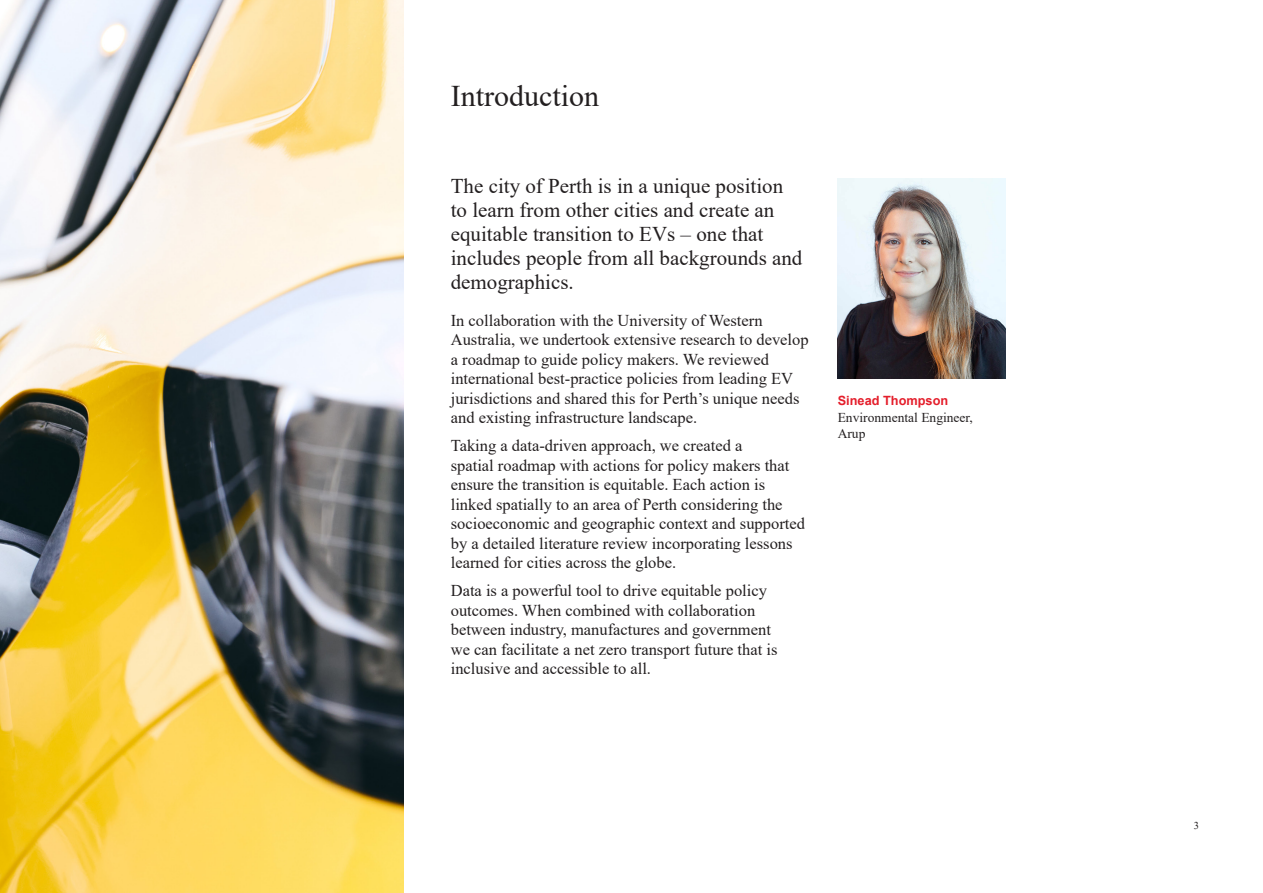
<style>
.page{position:relative;width:1263px;height:893px;background:#fff}
.page>*{position:absolute;margin:0;border:0;box-sizing:border-box;transform-origin:0 0}
.Large_section_title{font:30px "Times New Roman";color:#231f20}
.Value_Standfirst{font:21px/24px "Times New Roman";color:#231f20}
.Body_copy{font:16.5px/19.5px "Times New Roman";color:#231f20}
.Caption_supporting_copy{font:13.5px/16.5px "Times New Roman";color:#231f20}
.Caption_supporting_title_1{font:700 12.75px "Arial";color:#e41e2b}
.t1{font:10.5px "Times New Roman";color:#231f20}
</style>
<div class="page">
<img style="left:0;top:0;width:404px;height:893px">
<img style="left:838px;top:179px;width:168px;height:199px">
<p class="Large_section_title" style="left:451px;top:75px;width:150px">Introduction</p>
<p class="Value_Standfirst" style="left:451px;top:173px;width:353px">The city of Perth is in a unique position to learn from other cities and create an equitable transition to EVs – one that includes people from all backgrounds and demographics.</p>
<p class="Body_copy" style="left:451px;top:310px;width:359px">In collaboration with the University of Western Australia, we undertook extensive research to develop a roadmap to guide policy makers. We reviewed international best-practice policies from leading EV jurisdictions and shared this for Perth’s unique needs and existing infrastructure landscape.</p>
<p class="Body_copy" style="left:451px;top:435px;width:356px">Taking a data-driven approach, we created a<br>spatial roadmap with actions for policy makers that ensure the transition is equitable. Each action is linked spatially to an area of Perth considering the socioeconomic and geographic context and supported by a detailed literature review incorporating lessons learned for cities across the globe.</p>
<p class="Body_copy" style="left:451px;top:580px;width:328px">Data is a powerful tool to drive equitable policy outcomes. When combined with collaboration between industry, manufactures and government we can facilitate a net zero transport future that is inclusive and accessible to all.</p>
<p class="Caption_supporting_title_1" style="left:838px;top:392px;width:112px">Sinead Thompson</p>
<p class="Caption_supporting_copy" style="left:838px;top:408px;width:137px">Environmental Engineer,<br>Arup</p>
<p class="t1" style="left:1194px;top:818px;width:7px">3</p>
</div>
